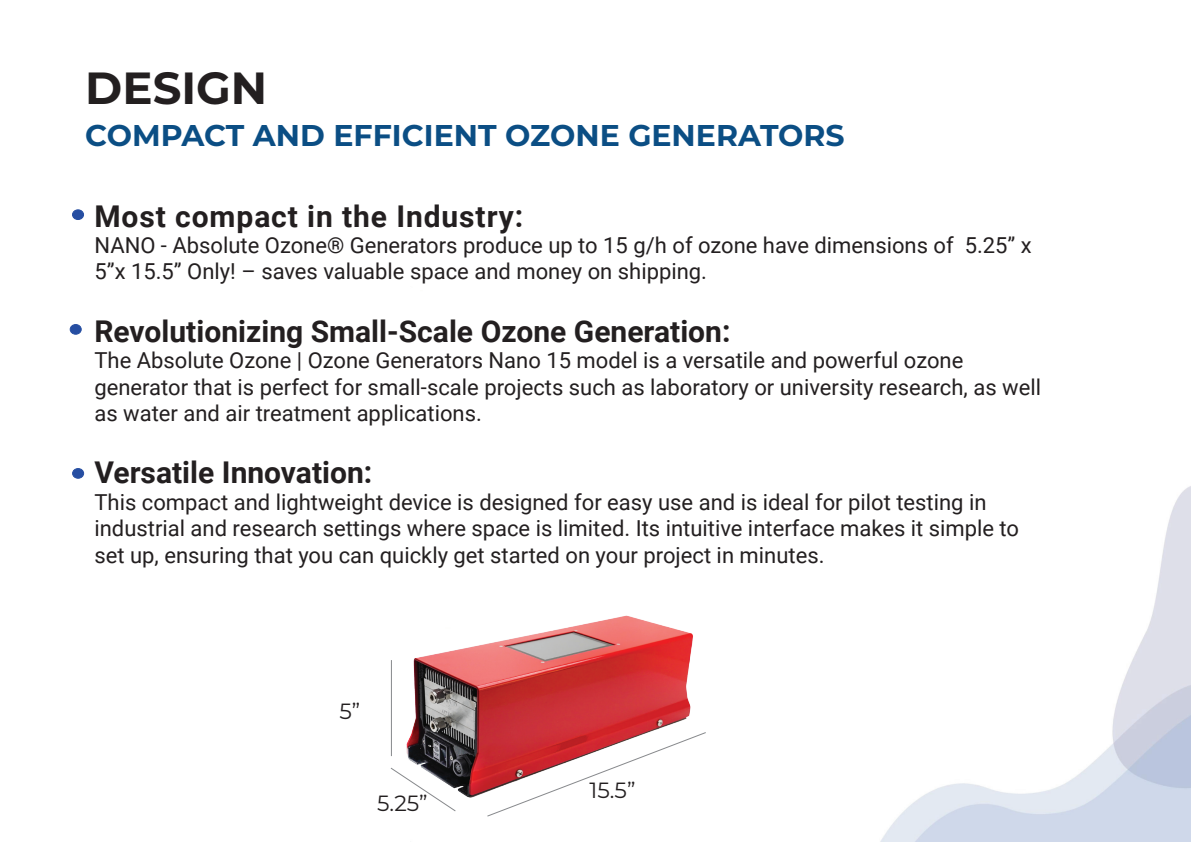
<style>
.page{position:relative;width:1191px;height:842px;background:#fff}
.page>*{position:absolute;margin:0;border:0;box-sizing:border-box;transform-origin:0 0}
.t1{font:700 45px "Montserrat";color:#231f20}
.t2{font:700 30px "Roboto";color:#231f20}
.t3{font:700 30px "Montserrat";color:#0b4e84}
.t4{font:700 30px "Roboto";letter-spacing:.03em;color:#231f20}
.t5{font:22px/26.4px "Roboto";color:#231f20}
.t6{font:22px "Montserrat";color:#231f20}
</style>
<div class="page">
<img style="left:880px;top:486px;width:311px;height:356px">
<div style="left:73px;top:210px;width:11px;height:10px;background:#264ea2;border-radius:50%"></div>
<div style="left:72px;top:209px;width:12px;height:11px;border:1px solid #264ea2;border-radius:50%"></div>
<div style="left:70px;top:325px;width:11px;height:9px;background:#264ea2;border-radius:50%"></div>
<div style="left:70px;top:324px;width:12px;height:11px;border:1px solid #264ea2;border-radius:50%"></div>
<div style="left:73px;top:469px;width:11px;height:9px;background:#264ea2;border-radius:50%"></div>
<div style="left:72px;top:468px;width:12px;height:11px;border:1px solid #264ea2;border-radius:50%"></div>
<img style="left:391px;top:615px;width:302px;height:183px">
<hr style="left:391px;top:660px;width:1px;height:96px;background:#87898c">
<svg style="left:390px;top:767px;width:67px;height:44px"></svg>
<svg style="left:486px;top:731px;width:220px;height:86px"></svg>
<h1 class="t1" style="left:85px;top:55px;width:183px">DESIGN</h1>
<h2 class="t3" style="left:85px;top:114px;width:761px">COMPACT AND EFFICIENT OZONE GENERATORS</h2>
<h2 class="t4" style="left:94px;top:195px;width:430px">Most compact in the Industry:</h2>
<p class="t5" style="left:94px;top:231px;width:939px">NANO - Absolute Ozone® Generators produce up to 15 g/h of ozone have dimensions of 5.25” x<br>5”x 15.5” Only! – saves valuable space and money on shipping.</p>
<h2 class="t2" style="left:94px;top:310px;width:637px">Revolutionizing Small-Scale Ozone Generation:</h2>
<p class="t5" style="left:94px;top:346px;width:948px">The Absolute Ozone | Ozone Generators Nano 15 model is a versatile and powerful ozone generator that is perfect for small-scale projects such as laboratory or university research, as well as water and air treatment applications.</p>
<h2 class="t2" style="left:94px;top:452px;width:279px">Versatile Innovation:</h2>
<p class="t5" style="left:94px;top:488px;width:926px">This compact and lightweight device is designed for easy use and is ideal for pilot testing in industrial and research settings where space is limited. Its intuitive interface makes it simple to set up, ensuring that you can quickly get started on your project in minutes.</p>
<p class="t6" style="left:339px;top:696px;width:22px">5”</p>
<p class="t6" style="left:377px;top:788px;width:52px">5.25”</p>
<p class="t6" style="left:589px;top:775px;width:47px">15.5”</p>
</div>
